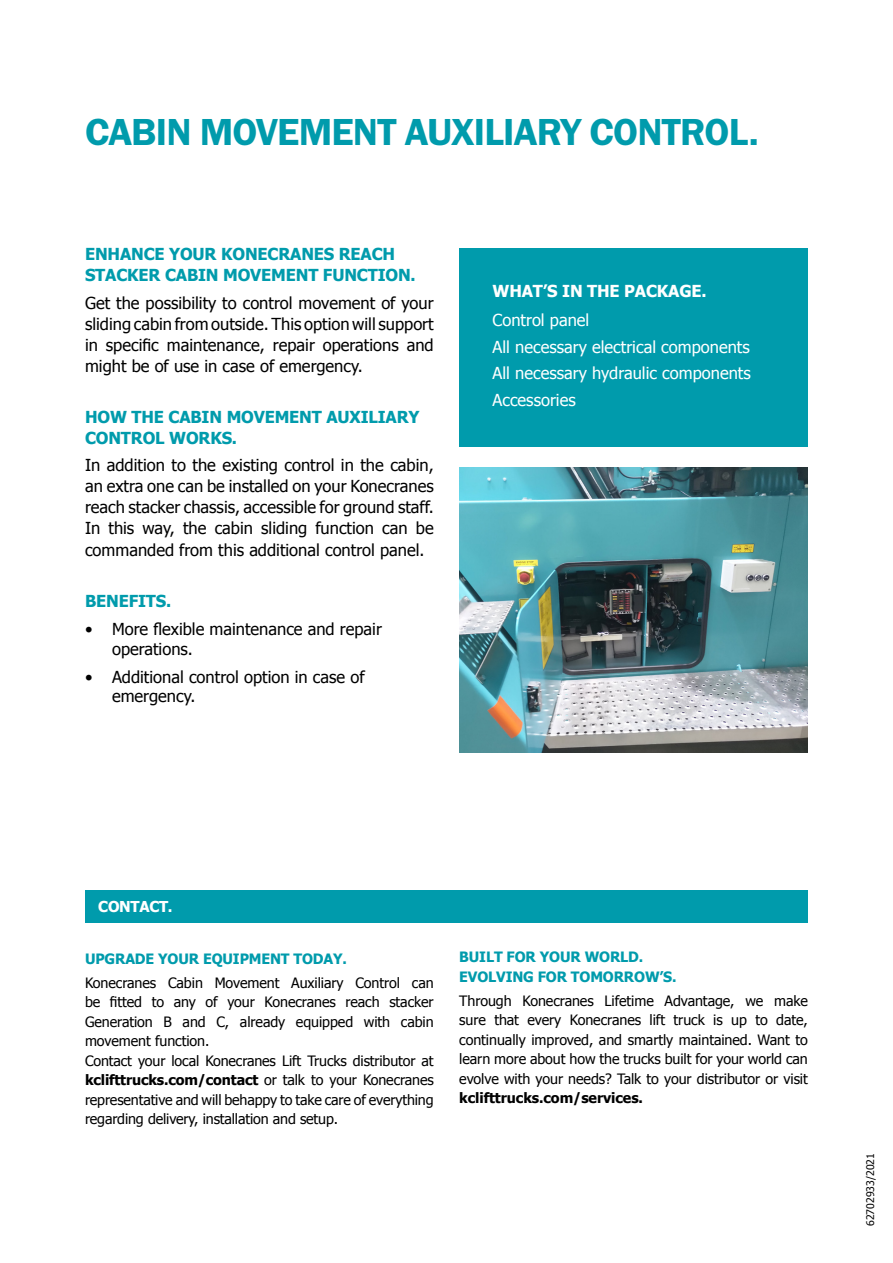
<style>
.page{position:relative;width:893px;height:1263px;background:#fff}
.page>*{position:absolute;margin:0;border:0;box-sizing:border-box;transform-origin:0 0}
.t1{font:39px "Franklin Gothic URW Dem";letter-spacing:-.02em;color:#009bac}
.t2{font:16.5px/21px "Tahoma";color:#000;text-align:justify}
.t3{font:700 16.5px/21px "Tahoma";letter-spacing:-.01em;color:#009bac}
.t4{font:16.5px/26.5px "Tahoma";color:#fff}
.t5{font:700 16.5px "Tahoma";letter-spacing:-.01em;color:#fff}
.t6{font:700 15px "Tahoma";letter-spacing:-.02em;color:#fff}
.t7{font:14.25px/19.5px "Tahoma";letter-spacing:-.01em;color:#000;text-align:justify}
.t8{font:700 14.25px/19.5px "Tahoma";letter-spacing:-.01em;color:#009bac}
.t9{font:700 14.25px "Tahoma";letter-spacing:-.005em;color:#000}
.t10{font:10.5px "Tahoma";color:#000}
.s1{font-weight:700}
</style>
<div class="page">
<div style="left:459px;top:248px;width:349px;height:198px;background:#009bac"></div>
<div style="left:85px;top:890px;width:723px;height:33px;background:#009bac"></div>
<img style="left:459px;top:468px;width:349px;height:285px">
<h1 class="t1" style="left:85px;top:108px;width:675px">CABIN MOVEMENT AUXILIARY CONTROL.</h1>
<p class="t3" style="left:85px;top:243px;width:332px">ENHANCE YOUR KONECRANES REACH<br>STACKER CABIN MOVEMENT FUNCTION.</p>
<p class="t2" style="left:85px;top:291px;width:350px">Get the possibility to control movement of your sliding cabin from outside. This option will support in specific maintenance, repair operations and might be of use in case of emergency.</p>
<p class="t3" style="left:85px;top:405px;width:336px">HOW THE CABIN MOVEMENT AUXILIARY<br>CONTROL WORKS.</p>
<p class="t2" style="left:85px;top:454px;width:350px">In addition to the existing control in the cabin, an extra one can be installed on your Konecranes reach stacker chassis, accessible for ground staff.<br>In this way, the cabin sliding function can be</p>
<p class="t2" style="left:85px;top:539px;width:341px">commanded from this additional control panel.</p>
<p class="t3" style="left:85px;top:590px;width:88px">BENEFITS.</p>
<p class="t2" style="left:112px;top:619px;width:271px;line-height:19.5px;text-indent:-27px">• More flexible maintenance and repair operations.</p>
<p class="t2" style="left:112px;top:666px;width:254px;line-height:19.5px;text-indent:-27px">• Additional control option in case of emergency.</p>
<p class="t5" style="left:493px;top:279px;width:216px">WHAT’S IN THE PACKAGE.</p>
<p class="t4" style="left:493px;top:306px;width:260px">Control panel<br>All necessary electrical components<br>All necessary hydraulic components<br>Accessories</p>
<p class="t6" style="left:98px;top:895px;width:76px">CONTACT.</p>
<p class="t8" style="left:85px;top:948px;width:264px">UPGRADE YOUR EQUIPMENT TODAY.</p>
<p class="t7" style="left:85px;top:972px;width:350px;text-align:left">Konecranes Cabin Movement Auxiliary Control can be fitted to any of your Konecranes reach stacker Generation B and C, already equipped with cabin movement function.<br>Contact your local Konecranes Lift Trucks distributor at <span class="s1">kclifttrucks.com/contact</span> or talk to your Konecranes representative and will behappy to take care of everything regarding delivery, installation and setup.</p>
<p class="t8" style="left:459px;top:947px;width:219px">BUILT FOR YOUR WORLD.<br>EVOLVING FOR TOMORROW’S.</p>
<p class="t7" style="left:459px;top:990px;width:350px">Through Konecranes Lifetime Advantage, we make sure that every Konecranes lift truck is up to date, continually improved, and smartly maintained. Want to learn more about how the trucks built for your world can evolve with your needs? Talk to your distributor or visit</p>
<p class="t9" style="left:459px;top:1088px;width:185px">kclifttrucks.com/services.</p>
<p class="t10" style="left:863px;top:1226px;width:74px;rotate:-90deg">62702933/2021</p>
</div>
